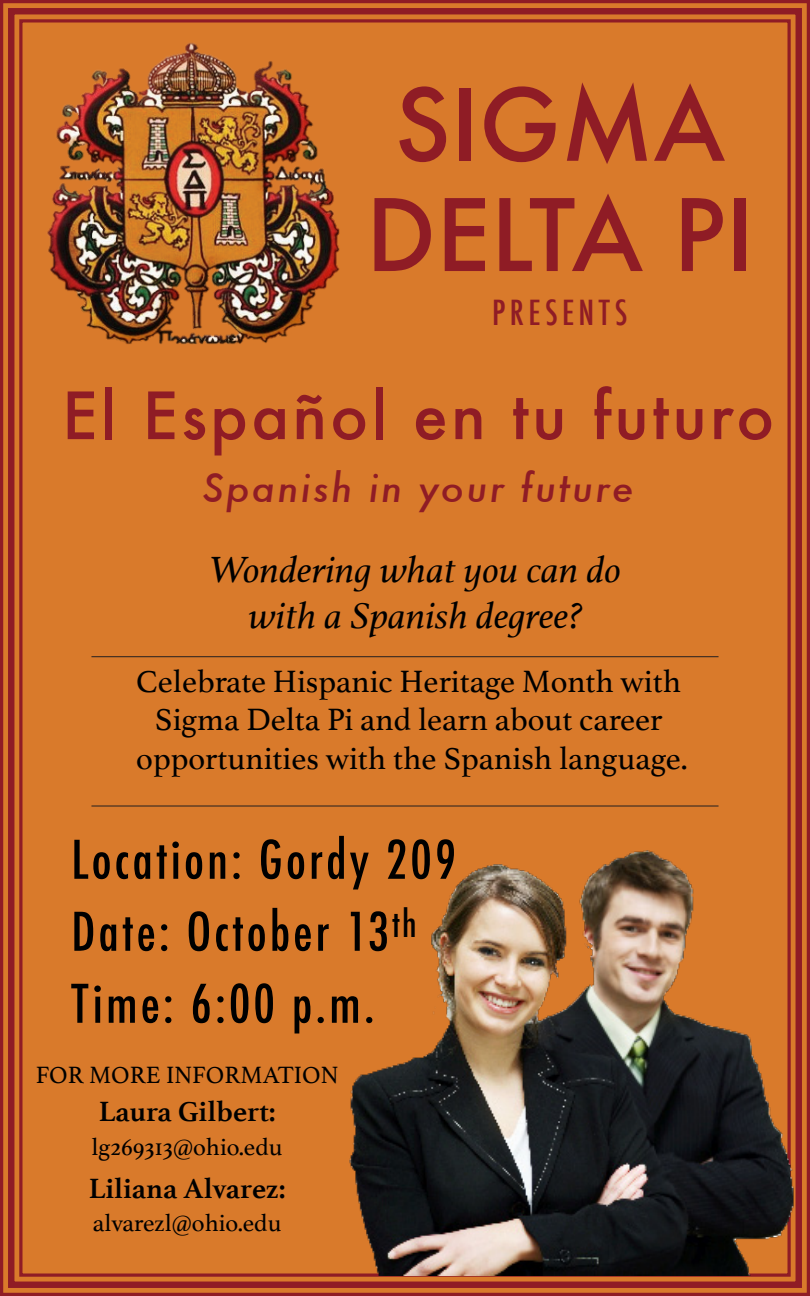
<style>
.page{position:relative;width:810px;height:1296px;background:#d97a2b}
.page>*{position:absolute;margin:0;border:0;box-sizing:border-box;transform-origin:0 0}
.t1{font:500 96.75px "Futura";color:#8f1c25}
.t2{font:500 63.23px "Futura";letter-spacing:.05em;color:#8f1c25}
.t3{font:500 condensed 51.75px "Futura";letter-spacing:.06em;color:#000}
.t4{font:italic 500 38.48px "Futura";letter-spacing:.06em;color:#8f1c25}
.t5{font:italic 38.25px "Athelas";color:#000}
.t6{font:500 condensed 33.75px "Futura";letter-spacing:.13em;color:#8f1c25}
.t7{font:32.4px/38.9px "Athelas";color:#000;text-align:center}
.t8{font:700 29.25px "Athelas";color:#000}
.t9{font:24.75px "Athelas";color:#000}
</style>
<div class="page">
<div style="left:8px;top:8px;width:794px;height:1280px;border:6px solid #8f1c25"></div>
<div style="left:41px;top:27px;width:304px;height:322px;background:#d97a2b"></div>
<div style="left:41px;top:35px;width:310px;height:326px;background:#d37828;opacity:.75"></div>
<hr style="left:91px;top:656px;width:628px;height:1px;background:#231f20">
<hr style="left:91px;top:806px;width:628px;height:1px;background:#231f20">
<img style="left:341px;top:838px;width:468px;height:437px">
<p class="t1" style="left:394px;top:59px;width:333px">SIGMA</p>
<p class="t1" style="left:366px;top:169px;width:390px">DELTA PI</p>
<p class="t6" style="left:492px;top:291px;width:137px">PRESENTS</p>
<p class="t2" style="left:62px;top:372px;width:714px">El Español en tu futuro</p>
<p class="t4" style="left:202px;top:462px;width:433px">Spanish in your future</p>
<p class="t5" style="left:210px;top:540px;width:413px">Wondering what you can do</p>
<p class="t5" style="left:249px;top:586px;width:335px">with a Spanish degree?</p>
<p class="t7" style="left:136px;top:661px;width:553px">Celebrate Hispanic Heritage Month with<br>Sigma Delta Pi and learn about career opportunities with the Spanish language.</p>
<p class="t3" style="left:71px;top:827px;width:386px">Location: Gordy 209</p>
<p class="t3" style="left:71px;top:899px;width:347px">Date: October 13<sup>th</sup></p>
<p class="t3" style="left:71px;top:971px;width:305px">Time: 6:00 p.m.</p>
<p class="t9" style="left:36px;top:1055px;width:304px">FOR MORE INFORMATION</p>
<p class="t8" style="left:99px;top:1088px;width:178px">Laura Gilbert:</p>
<p class="t9" style="left:92px;top:1127px;width:193px">lg269313@ohio.edu</p>
<p class="t8" style="left:89px;top:1164px;width:198px">Liliana Alvarez:</p>
<p class="t9" style="left:93px;top:1204px;width:190px">alvarezl@ohio.edu</p>
</div>
